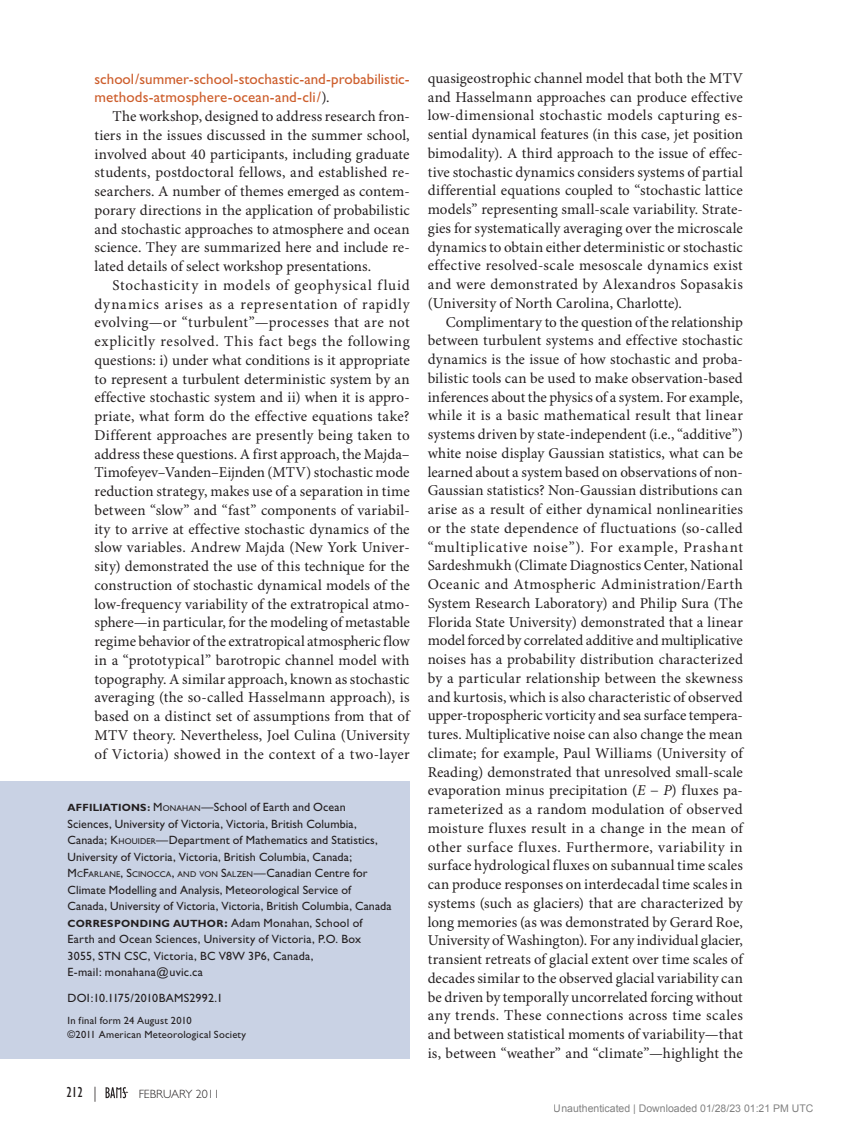
<style>
.page{position:relative;width:851px;height:1134px;background:#fff}
.page>*{position:absolute;margin:0;border:0;box-sizing:border-box;transform-origin:0 0}
.t1{font:15px/18.8px "Minion Pro";letter-spacing:.01em;color:#231f20;text-align:justify}
.t2{font:15px/18.8px "Gill Sans";letter-spacing:.005em;color:#cd5d2b}
.t3{font:condensed 15px "Gill Sans";color:#231f20}
.t4{font:12px/16.5px "Gill Sans";letter-spacing:.01em;color:#231f20}
.t5{font:300 12px "Gill Sans";color:#231f20}
.t6{font:10.5px/13.5px "Gill Sans";letter-spacing:.02em;color:#231f20}
.t7{font:10.5px "Arial";color:rgb(0 0 0/.5)}
.t8{font:700 10.5px "Gill Sans";letter-spacing:.015em;color:#231f20}
.t9{font:8.4px "Gill Sans";letter-spacing:.015em;color:#231f20}
.s1{font-family:"Minion Pro";color:#231f20}
.s2{font-size:8.4px}
.s3{font-style:inherit}
.s4{font-size:12px}
.s5{font-weight:700;font-size:10.5px}
.s6{font-weight:700}
.s7{font-weight:400;font-size:12px}
.s8{font-weight:400;font-size:8.4px}
.s9{font-weight:300;font-stretch:normal}
.s10{font-style:italic}
</style>
<div class="page">
<div style="left:0;top:781px;width:410px;height:278px;background:#c9d2e4"></div>
<svg style="left:105px;top:1087px;width:24px;height:12px"></svg>
<svg style="left:106px;top:1087px;width:22px;height:11px"></svg>
<p class="t2" style="left:94px;top:69px;width:316px">school/summer-school-stochastic-and-probabilistic&shy;methods-atmosphere-ocean-and-cli/<span class="s1">).</span></p>
<p class="t1" style="left:95px;top:107px;width:317px;text-indent:18px">The workshop, designed to address research fron&shy;tiers in the issues discussed in the summer school, involved about 40 participants, including graduate students, postdoctoral fellows, and established re&shy;searchers. A number of themes emerged as contem&shy;porary directions in the application of probabilistic and stochastic approaches to atmosphere and ocean science. They are summarized here and include re&shy;lated details of select workshop presentations.</p>
<p class="t1" style="left:95px;top:276px;width:317px;text-indent:18px">Stochasticity in models of geophysical fluid dynamics arises as a representation of rapidly evolving—or “turbulent”—processes that are not explicitly resolved. This fact begs the following questions: i) under what conditions is it appropriate to represent a turbulent deterministic system by an effective stochastic system and ii) when it is appro&shy;priate, what form do the effective equations take?<br>Different approaches are presently being taken to address these questions. A first approach, the Majda– Timofeyev–Vanden–Eijnden (MTV) stochastic mode reduction strategy, makes use of a separation in time between “slow” and “fast” components of variabil&shy;ity to arrive at effective stochastic dynamics of the slow variables. Andrew Majda (New York Univer&shy;sity) demonstrated the use of this technique for the construction of stochastic dynamical models of the low-frequency variability of the extratropical atmo&shy;sphere—in particular, for the modeling of metastable regime behavior of the extratropical atmospheric flow in a “prototypical” barotropic channel model with topography. A similar approach, known as stochastic averaging (the so-called Hasselmann approach), is based on a distinct set of assumptions from that of MTV theory. Nevertheless, Joel Culina (University of Victoria) showed in the context of a two-layer</p>
<p class="t4" style="left:67px;top:799px;width:311px;text-indent:127px"><span class="s2">N</span>—School of Earth and Ocean Sciences, University of Victoria, Victoria, British Columbia, Canada; <span class="s3">K</span><span class="s2">HOUIDER</span>—Department of Mathematics and Statistics, University of Victoria, Victoria, British Columbia, Canada;</p>
<p class="t9" style="left:67px;top:870px;width:301px"><span class="s4">M</span> C<span class="s4">F</span>ARLANE<span class="s4">, S</span>CINOCCA<span class="s4">,</span> AND VON <span class="s4">S</span>ALZEN<span class="s4">—Canadian Centre for</span></p>
<p class="t4" style="left:67px;top:882px;width:325px">Climate Modelling and Analysis, Meteorological Service of Canada, University of Victoria, Victoria, British Columbia, Canada <span class="s5">CORRESPON DIN G AUTHOR</span><span class="s6">:</span> Adam Monahan, School of Earth and Ocean Sciences, University of Victoria, P.O. Box 3055, STN CSC, Victoria, BC V8W 3P6, Canada,<br>E-mail: monahana@uvic.ca</p>
<p class="t4" style="left:67px;top:990px;width:157px">DOI:10.1175/2010BAMS2992.1</p>
<p class="t6" style="left:68px;top:1014px;width:180px">In final form 24 August 2010<br>©2011 American Meteorological Society</p>
<p class="t8" style="left:68px;top:802px;width:116px">AFFILIATIONS: <span class="s7">M</span><span class="s8">ONAHA</span></p>
<p class="t3" style="left:66px;top:1084px;width:32px">212 <span class="s9">|</span></p>
<p class="t5" style="left:139px;top:1087px;width:83px">FEBRUARY 2011</p>
<p class="t1" style="left:428px;top:69px;width:317px">quasigeostrophic channel model that both the MTV and Hasselmann approaches can produce effective low-dimensional stochastic models capturing es&shy;sential dynamical features (in this case, jet position bimodality). A third approach to the issue of effec&shy;tive stochastic dynamics considers systems of partial differential equations coupled to “stochastic lattice models” representing small-scale variability. Strate&shy;gies for systematically averaging over the microscale dynamics to obtain either deterministic or stochastic effective resolved-scale mesoscale dynamics exist and were demonstrated by Alexandros Sopasakis (University of North Carolina, Charlotte).</p>
<p class="t1" style="left:428px;top:313px;width:317px;text-indent:18px">Complimentary to the question of the relationship between turbulent systems and effective stochastic dynamics is the issue of how stochastic and proba&shy;bilistic tools can be used to make observation-based inferences about the physics of a system. For example, while it is a basic mathematical result that linear systems driven by state-independent (i.e., “additive”) white noise display Gaussian statistics, what can be learned about a system based on observations of non-Gaussian statistics? Non-Gaussian distributions can arise as a result of either dynamical nonlinearities or the state dependence of fluctuations (so-called “multiplicative noise”). For example, Prashant Sardeshmukh (Climate Diagnostics Center, National Oceanic and Atmospheric Administration/Earth System Research Laboratory) and Philip Sura (The Florida State University) demonstrated that a linear model forced by correlated additive and multiplicative noises has a probability distribution characterized by a particular relationship between the skewness and kurtosis, which is also characteristic of observed upper-tropospheric vorticity and sea surface tempera&shy;tures. Multiplicative noise can also change the mean climate; for example, Paul Williams (University of Reading) demonstrated that unresolved small-scale evaporation minus precipitation (<span class="s10">E</span> − <span class="s10">P</span>) fluxes pa&shy;rameterized as a random modulation of observed moisture fluxes result in a change in the mean of other surface fluxes. Furthermore, variability in surface hydrological fluxes on subannual time scales can produce responses on interdecadal time scales in systems (such as glaciers) that are characterized by long memories (as was demonstrated by Gerard Roe, University of Washington). For any individual glacier, transient retreats of glacial extent over time scales of decades similar to the observed glacial variability can be driven by temporally uncorrelated forcing without any trends. These connections across time scales and between statistical moments of variability—that is, between “weather” and “climate”—highlight the</p>
<p class="t7" style="left:553px;top:1102px;width:261px">Unauthenticated | Downloaded 01/28/23 01:21 PM UTC</p>
</div>
